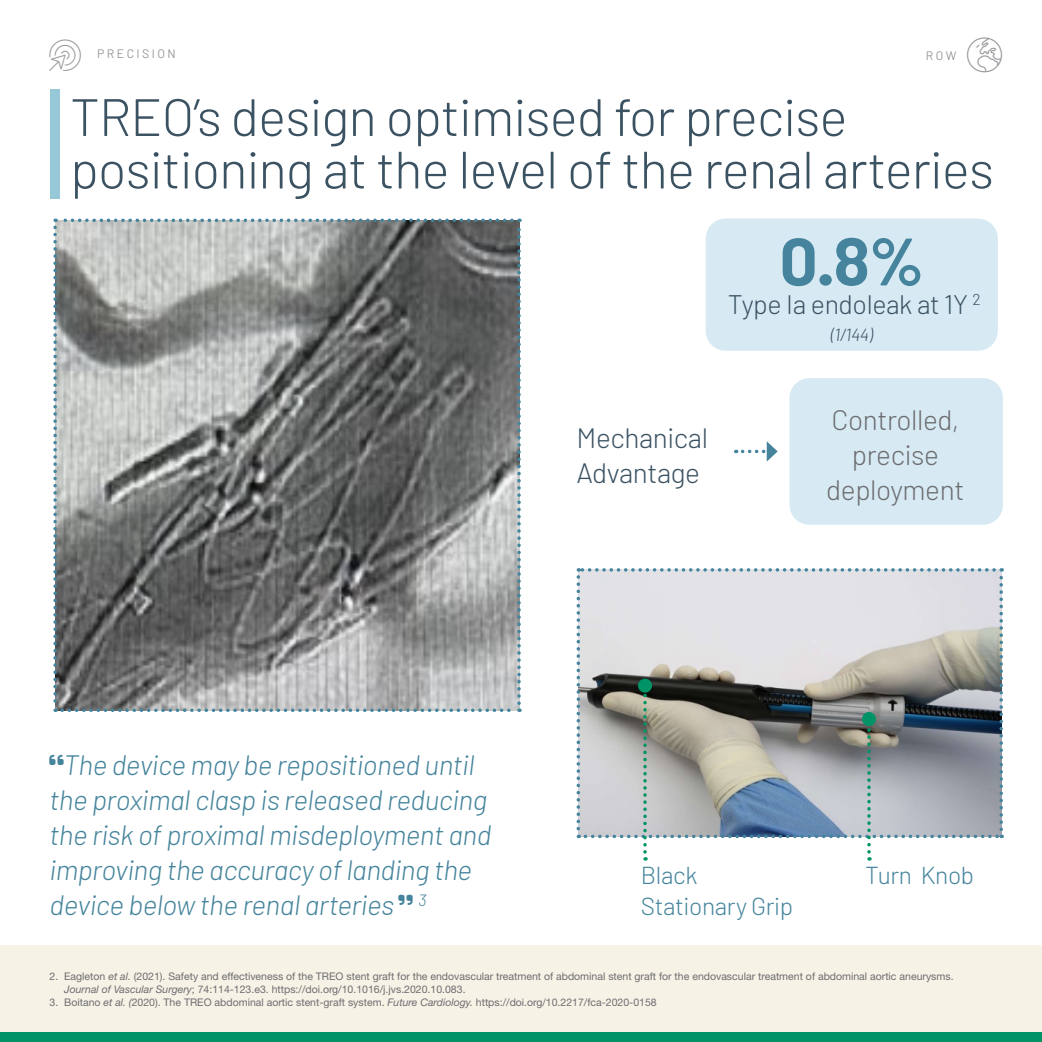
<style>
.page{position:relative;width:1042px;height:1042px;background:#fff}
.page>*{position:absolute;margin:0;border:0;box-sizing:border-box;transform-origin:0 0}
.Sidebar_Heading{font:700 66.85px "Barlow";color:#45849c}
.Heading{font:300 52.5px/52.5px "Barlow";letter-spacing:-.015em;color:#3b5262}
.Body{font:italic 300 28px/35px "Barlow";letter-spacing:-.015em;color:#45849c}
.Body-2{font:300 28px/35px "Barlow";letter-spacing:-.015em;color:#6c6d70;text-align:center}
.Sidebar_Heading-2{font:300 28px/35px "Barlow";letter-spacing:-.015em;color:#3b5262}
.Sidebar_Heading-3{font:300 26.78px "Barlow";letter-spacing:-.015em;color:#3b5262}
.Sub_Heading_-_Sentence{font:300 24.5px/31.5px "Barlow";letter-spacing:-.015em;color:#45849c}
.Sidebar_Heading-4{font:italic 300 17.5px "Barlow";color:#3b5262}
.Body-3{font:italic 300 16.28px "Barlow";color:#45849c}
.t1{font:12.25px "Barlow";letter-spacing:.2em;color:#95979a}
.t2{font:10.5px "Helvetica Neue LT Pro";color:#6c6d70}
.s1{font-style:italic}
</style>
<div class="page">
<div style="left:0;top:945px;width:1042px;height:87px;background:#f7f2e6"></div>
<div style="left:0;top:1032px;width:1042px;height:10px;background:#009366"></div>
<div style="left:706px;top:219px;width:292px;height:132px;background:#d7eaf4;border-radius:20px"></div>
<svg style="left:53px;top:219px;width:468px;height:493px"></svg>
<div style="left:50px;top:89px;width:10px;height:109px;background:#96c8d7"></div>
<div style="left:789px;top:378px;width:214px;height:147px;background:#d7eaf4;border-radius:20px"></div>
<svg style="left:736px;top:441px;width:41px;height:21px"></svg>
<svg style="left:576px;top:568px;width:427px;height:292px"></svg>
<div style="left:638px;top:678px;width:14px;height:14px;background:#009366;border-radius:50%"></div>
<p class="t1" style="left:97px;top:46px;width:80px">PRECISION</p>
<p class="t1" style="left:926px;top:48px;width:32px">ROW</p>
<p class="Heading" style="left:70px;top:89px;width:925px">TREO’s design optimised for precise positioning at the level of the renal arteries</p>
<p class="Sidebar_Heading" style="left:779px;top:220px;width:146px">0.8%</p>
<p class="Sidebar_Heading-3" style="left:728px;top:288px;width:254px">Type Ia endoleak at 1Y <sup>2</sup></p>
<p class="Sidebar_Heading-2" style="left:576px;top:420px;width:133px">Mechanical<br>Advantage</p>
<p class="Sidebar_Heading-4" style="left:830px;top:324px;width:44px">(1/144)</p>
<p class="Body-2" style="left:826px;top:402px;width:140px">Controlled, precise deployment</p>
<p class="Body" style="left:50px;top:747px;width:443px;text-indent:14px">The device may be repositioned until the proximal clasp is released reducing the risk of proximal misdeployment and improving the accuracy of landing the device below the renal arteries</p>
<p class="Body-3" style="left:418px;top:890px;width:10px">3</p>
<p class="Sub_Heading_-_Sentence" style="left:641px;top:858px;width:154px">Black<br>Stationary Grip</p>
<p class="Sub_Heading_-_Sentence" style="left:865px;top:858px;width:110px">Turn Knob</p>
<p class="t2" style="left:50px;top:970px;width:905px">2. Eagleton <span class="s1">et al.</span> (2021). Safety and effectiveness of the TREO stent graft for the endovascular treatment of abdominal stent graft for the endovascular treatment of abdominal aortic aneurysms.</p>
<p class="t2" style="left:64px;top:982px;width:403px"><span class="s1">Journal of Vascular Surgery</span>; 74:114-123.e3. https://doi.org/10.1016/j.jvs.2020.10.083.</p>
<p class="t2" style="left:50px;top:995px;width:608px">3. Boitano <span class="s1">et al. (</span>2020). The TREO abdominal aortic stent-graft system. <span class="s1">Future Cardiology.</span> https://doi.org/10.2217/fca-2020-0158</p>
</div>
